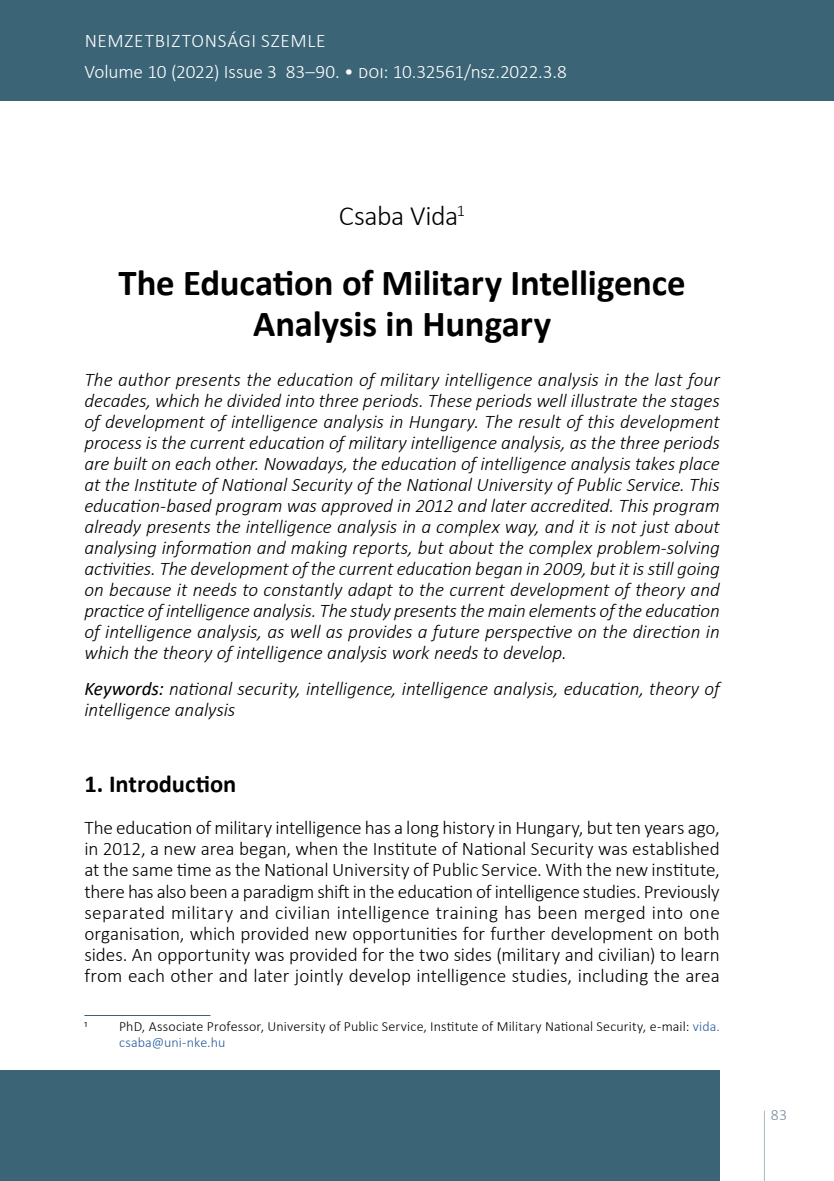
<style>
.page{position:relative;width:834px;height:1181px;background:#fff}
.page>*{position:absolute;margin:0;border:0;box-sizing:border-box;transform-origin:0 0}
.t1{font:700 36.75px/40.2px "Calibri";letter-spacing:-.005em;color:#000;text-align:center}
.t2{font:300 28px "Calibri";letter-spacing:-.02em;color:#000}
.t3{font:700 24.5px "Calibri";color:#000}
.t4{font:italic 300 19.25px/21px "Calibri";letter-spacing:-.005em;color:#000;text-align:justify}
.t5{font:300 19.25px/21px "Calibri";letter-spacing:.005em;color:#000;text-align:justify}
.t6{font:300 19.25px/31px "Calibri";letter-spacing:.005em;color:#fff}
.t7{font:300 15.75px "Calibri";color:#778c9b}
.t8{font:300 14px/15.8px "Calibri";letter-spacing:.01em;color:#000}
.t9{font:8.22px "Calibri";color:#000}
.s1{font-weight:400}
.s2{color:#275b9b}
</style>
<div class="page">
<svg style="left:764px;top:1110px;width:1px;height:71px"></svg>
<div style="left:0;top:1070px;width:719px;height:111px;background:#3b6476"></div>
<div style="left:0;top:0;width:833px;height:101px;background:#3b6476"></div>
<hr style="left:84px;top:1015px;width:126px;height:1px;background:#3b6476">
<p class="t6" style="left:84px;top:25px;width:484px">NEMZETBIZTONSÁGI SZEMLE<br>Volume 10 (2022) Issue 3 83–90. • doi: 10.32561/nsz.2022.3.8</p>
<h2 class="t2" style="left:339px;top:199px;width:128px">Csaba Vida<sup>1</sup></h2>
<h1 class="t1" style="left:118px;top:262px;width:568px">The Education of Military Intelligence<br>Analysis in Hungary</h1>
<p class="t4" style="left:84px;top:369px;width:637px">The author presents the education of military intelligence analysis in the last four decades, which he divided into three periods. These periods well illustrate the stages of development of intelligence analysis in Hungary. The result of this development process is the current education of military intelligence analysis, as the three periods are built on each other. Nowadays, the education of intelligence analysis takes place at the Institute of National Security of the National University of Public Service. This education-based program was approved in 2012 and later accredited. This program already presents the intelligence analysis in a complex way, and it is not just about analysing information and making reports, but about the complex problem-solving activities. The development of the current education began in 2009, but it is still going on because it needs to constantly adapt to the current development of theory and practice of intelligence analysis. The study presents the main elements of the education of intelligence analysis, as well as provides a future perspective on the direction in which the theory of intelligence analysis work needs to develop.</p>
<p class="t4" style="left:84px;top:678px;width:636px"><span class="s1">Keywords:</span> national security, intelligence, intelligence analysis, education, theory of intelligence analysis</p>
<p class="t3" style="left:84px;top:767px;width:153px">1. Introduction</p>
<p class="t5" style="left:84px;top:817px;width:637px">The education of military intelligence has a long history in Hungary, but ten years ago, in 2012, a new area began, when the Institute of National Security was established at the same time as the National University of Public Service. With the new institute, there has also been a paradigm shift in the education of intelligence studies. Previously separated military and civilian intelligence training has been merged into one organisation, which provided new opportunities for further development on both sides. An opportunity was provided for the two sides (military and civilian) to learn from each other and later jointly develop intelligence studies, including the area</p>
<p class="t9" style="left:84px;top:1018px;width:4px">1</p>
<p class="t8" style="left:119px;top:1018px;width:602px">PhD, Associate Professor, University of Public Service, Institute of Military National Security, e-mail: <span class="s2">vida. csaba@uni-nke.hu</span></p>
<p class="t7" style="left:770px;top:1105px;width:18px">83</p>
</div>
